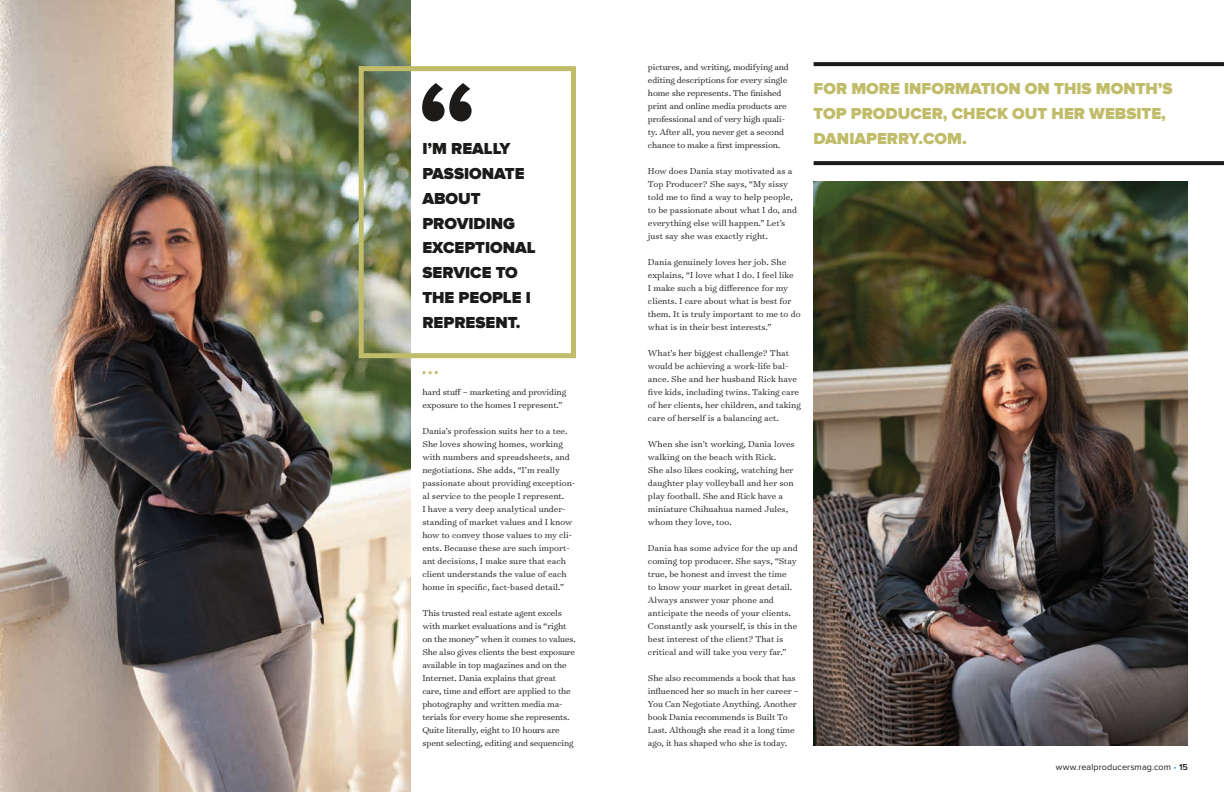
<style>
.page{position:relative;width:1224px;height:792px;background:#fff}
.page>*{position:absolute;margin:0;border:0;box-sizing:border-box;transform-origin:0 0}
.t1{font:700 133.3px "Proxima Nova";color:#1c1b1a}
.t2{font:900 16.5px/24.8px "Proxima Nova";color:#c0bc6a}
.t3{font:900 16.5px/24.8px "Proxima Nova";color:#1c1b1a}
.t4{font:300 9.8px/13px "Surveyor Text";letter-spacing:-.005em;color:#1c1b1a}
.t5{font:9px "Proxima Nova";letter-spacing:.01em;color:#1c1b1a}
.s1{color:#2ea5dc}
.s2{font-weight:600}
</style>
<div class="page">
<img style="left:0;top:0;width:410px;height:792px">
<div style="left:359px;top:66px;width:217px;height:292px;border:5px solid #c0bc6a"></div>
<img style="left:814px;top:181px;width:374px;height:565px">
<svg style="left:422px;top:371px;width:16px;height:3px"></svg>
<svg style="left:814px;top:62px;width:410px;height:4px;background:#222120"></svg>
<svg style="left:814px;top:161px;width:410px;height:4px;background:#222120"></svg>
<h1 class="t1" style="left:417px;top:68px;width:63px">“</h1>
<h2 class="t3" style="left:422px;top:137px;width:115px">I’M REALLY<br>PASSIONATE<br>ABOUT<br>PROVIDING<br>EXCEPTIONAL<br>SERVICE TO<br>THE PEOPLE I<br>REPRESENT.</h2>
<p class="t4" style="left:422px;top:385px;width:145px">hard stuff – marketing and providing exposure to the homes I represent.”</p>
<p class="t4" style="left:422px;top:424px;width:154px">Dania’s profession suits her to a tee.<br>She loves showing homes, working with numbers and spreadsheets, and negotiations. She adds, “I’m really passionate about providing exception&shy;al service to the people I represent.<br>I have a very deep analytical under&shy;standing of market values and I know how to convey those values to my cli&shy;ents. Because these are such import&shy;ant decisions, I make sure that each client understands the value of each home in specific, fact-based detail.”</p>
<p class="t4" style="left:422px;top:606px;width:155px">This trusted real estate agent excels with market evaluations and is “right on the money” when it comes to values.<br>She also gives clients the best exposure available in top magazines and on the Internet. Dania explains that great care, time and effort are applied to the photography and written media ma&shy;terials for every home she represents.<br>Quite literally, eight to 10 hours are spent selecting, editing and sequencing</p>
<p class="t4" style="left:648px;top:60px;width:142px">pictures, and writing, modifying and editing descriptions for every single home she represents. The finished print and online media products are professional and of very high quali&shy;ty. After all, you never get a second chance to make a first impression.</p>
<p class="t4" style="left:648px;top:164px;width:151px">How does Dania stay motivated as a Top Producer? She says, “My sissy told me to find a way to help people, to be passionate about what I do, and everything else will happen.” Let’s just say she was exactly right.</p>
<p class="t4" style="left:648px;top:255px;width:154px">Dania genuinely loves her job. She explains, “I love what I do. I feel like<br>I make such a big difference for my clients. I care about what is best for them. It is truly important to me to do what is in their best interests.”</p>
<p class="t4" style="left:648px;top:346px;width:154px">What’s her biggest challenge? That would be achieving a work-life bal&shy;ance. She and her husband Rick have five kids, including twins. Taking care of her clients, her children, and taking care of herself is a balancing act.</p>
<p class="t4" style="left:648px;top:437px;width:148px">When she isn’t working, Dania loves walking on the beach with Rick.<br>She also likes cooking, watching her daughter play volleyball and her son play football. She and Rick have a miniature Chihuahua named Jules, whom they love, too.</p>
<p class="t4" style="left:648px;top:541px;width:151px">Dania has some advice for the up and coming top producer. She says, “Stay true, be honest and invest the time<br>to know your market in great detail.<br>Always answer your phone and anticipate the needs of your clients.<br>Constantly ask yourself, is this in the best interest of the client? That is critical and will take you very far.”</p>
<p class="t4" style="left:648px;top:671px;width:152px">She also recommends a book that has influenced her so much in her career – You Can Negotiate Anything. Another book Dania recommends is Built To Last. Although she read it a long time ago, it has shaped who she is today.</p>
<h2 class="t2" style="left:814px;top:77px;width:361px">FOR MORE INFORMATION ON THIS MONTH’S<br>TOP PRODUCER, CHECK OUT HER WEBSITE,<br>DANIAPERRY.COM.</h2>
<p class="t5" style="left:1056px;top:762px;width:134px">www.realproducersmag.com <span class="s1">•</span> <span class="s2">15</span></p>
</div>
